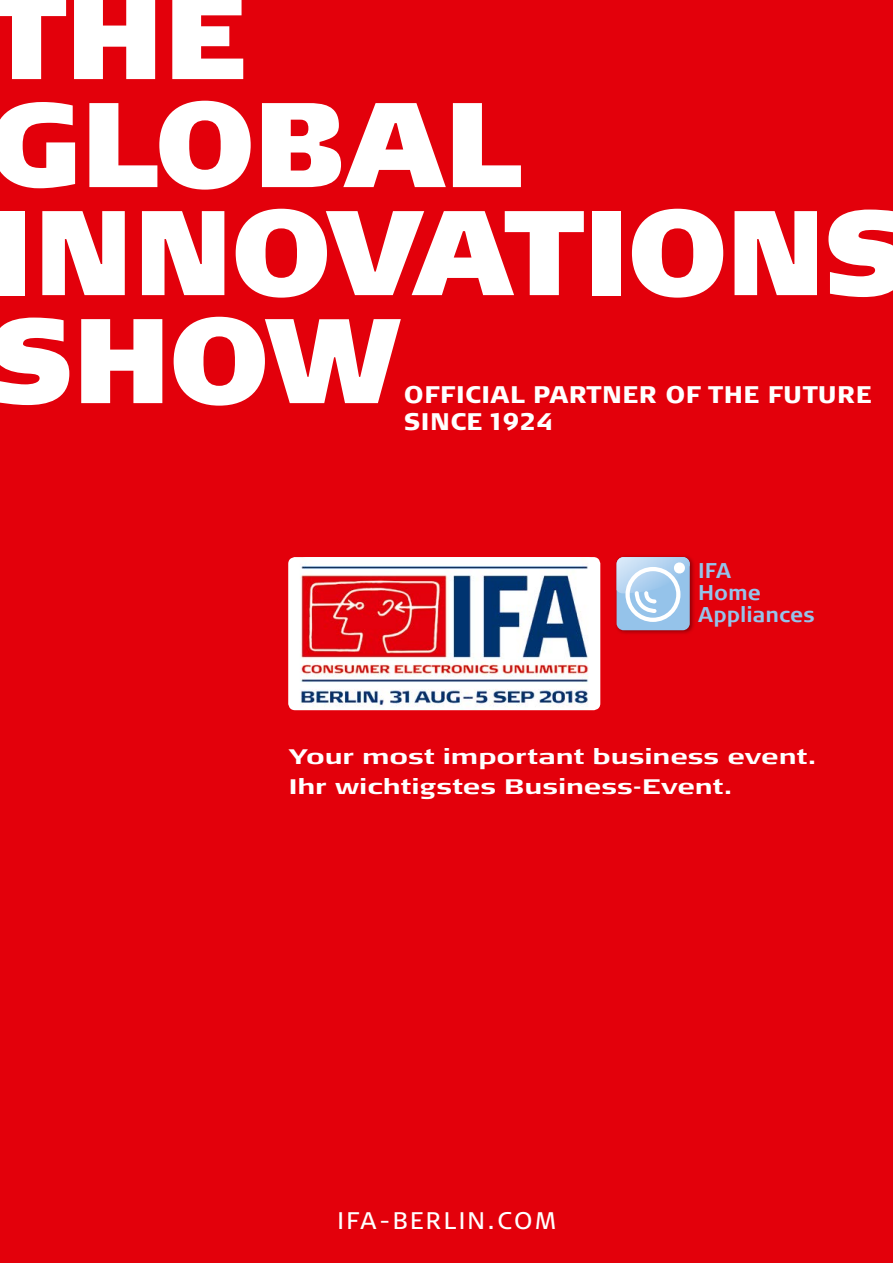
<style>
.page{position:relative;width:893px;height:1263px;background:#e3000b}
.page>*{position:absolute;margin:0;border:0;box-sizing:border-box;transform-origin:0 0}
.t1{font:900 120px/108px "Signa OT";letter-spacing:-.045em;color:#fff}
.t2{font:900 24px/27px "Signa OT";letter-spacing:.02em;color:#fff}
.t3{font:24px "Signa OT";letter-spacing:.1em;color:#fff}
.t4{font:700 21.3px/22.2px "Signa Column";color:#95c3ea}
.t5{font:700 21px/30px "Signa Ext Column";letter-spacing:.025em;color:#fff}
</style>
<div class="page">
<img style="left:288px;top:557px;width:312px;height:153px">
<div style="left:614px;top:554px;width:81px;height:81px;background:#000;opacity:.4"></div>
<div style="left:617px;top:557px;width:73px;height:73px;background:#95c3ea;border-radius:7px"></div>
<svg style="left:617px;top:557px;width:73px;height:65px"></svg>
<h1 class="t1" style="left:-14px;top:-17px;width:925px">THE<br>GLOBAL<br>INNOVATIONS<br>SHOW</h1>
<p class="t2" style="left:404px;top:381px;width:469px">OFFICIAL PARTNER OF THE FUTURE<br>SINCE 1924</p>
<p class="t4" style="left:698px;top:559px;width:118px">IFA<br>Home<br>Appliances</p>
<p class="t5" style="left:289px;top:742px;width:528px">Your most important business event.<br>Ihr wichtigstes Business-Event.</p>
<p class="t3" style="left:337px;top:1207px;width:220px">IFA-BERLIN.COM</p>
</div>
